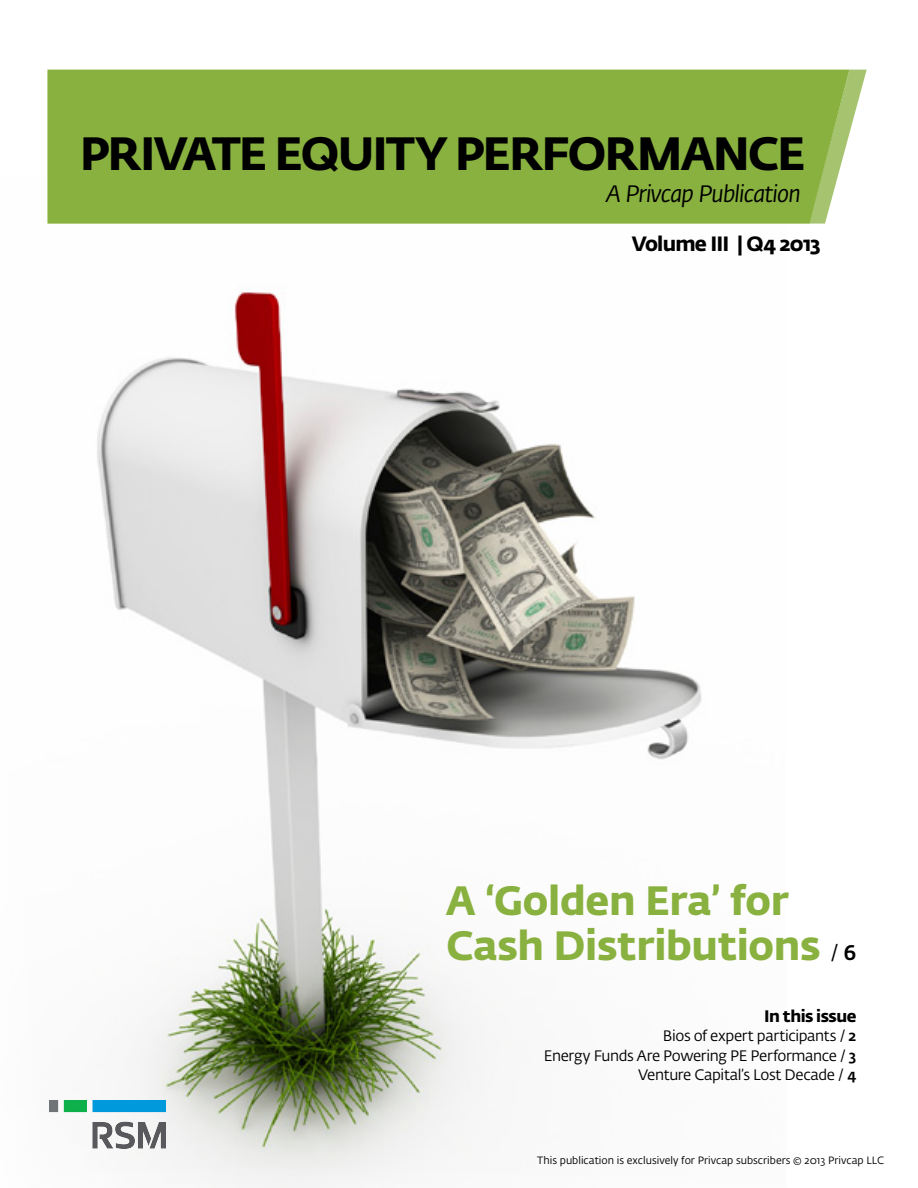
<style>
.page{position:relative;width:918px;height:1188px;background:#fff}
.page>*{position:absolute;margin:0;border:0;box-sizing:border-box;transform-origin:0 0}
.t1{font:700 46.2px "Fedra Sans Alt Pro";letter-spacing:-.04em;color:#000}
.t2{font:700 40.5px/45px "Fedra Sans Alt Pro";letter-spacing:-.01em;color:#89b13f}
.t3{font:italic 23.55px "Fedra Sans Alt Pro";letter-spacing:-.035em;color:#000}
.t4{font:700 20.55px "Fedra Sans Alt Pro";letter-spacing:-.04em;color:#000}
.t5{font:700 16.5px "Fedra Sans Alt Pro";letter-spacing:-.03em;color:#000}
.t6{font:15px/19.5px "Fedra Sans Alt Pro";letter-spacing:-.025em;color:#000;text-align:right}
.t7{font:10.5px "Fedra Sans Alt Pro";color:#000}
.s1{font-weight:400;font-size:21px;color:#000}
.s2{font-weight:500;font-size:21px;color:#000}
.s3{font-weight:500}
</style>
<div class="page">
<img style="left:49px;top:288px;width:653px;height:900px">
<svg style="left:849px;top:70px;width:18px;height:65px"></svg>
<div style="left:47px;top:70px;width:802px;height:154px;background:#89b13f"></div>
<img style="left:50px;top:1100px;width:116px;height:49px">
<h1 class="t1" style="left:80px;top:117px;width:727px">private Equity Performance</h1>
<h3 class="t3" style="left:606px;top:177px;width:196px">A Privcap Publication</h3>
<h3 class="t4" style="left:632px;top:227px;width:190px">Volume III | Q4 2013</h3>
<h2 class="t2" style="left:447px;top:875px;width:411px">A ‘Golden Era’ for<br>Cash Distributions <span class="s1">/</span> <span class="s2">6</span></h2>
<p class="t5" style="left:764px;top:1003px;width:94px">In this issue</p>
<p class="t6" style="left:544px;top:1026px;width:314px">Bios of expert participants / <span class="s3">2<br></span>Energy Funds Are Powering PE Performance / <span class="s3">3<br></span>Venture Capital’s Lost Decade / <span class="s3">4</span></p>
<p class="t7" style="left:537px;top:1153px;width:348px">This publication is exclusively for Privcap subscribers © 2013 Privcap LLC</p>
</div>
